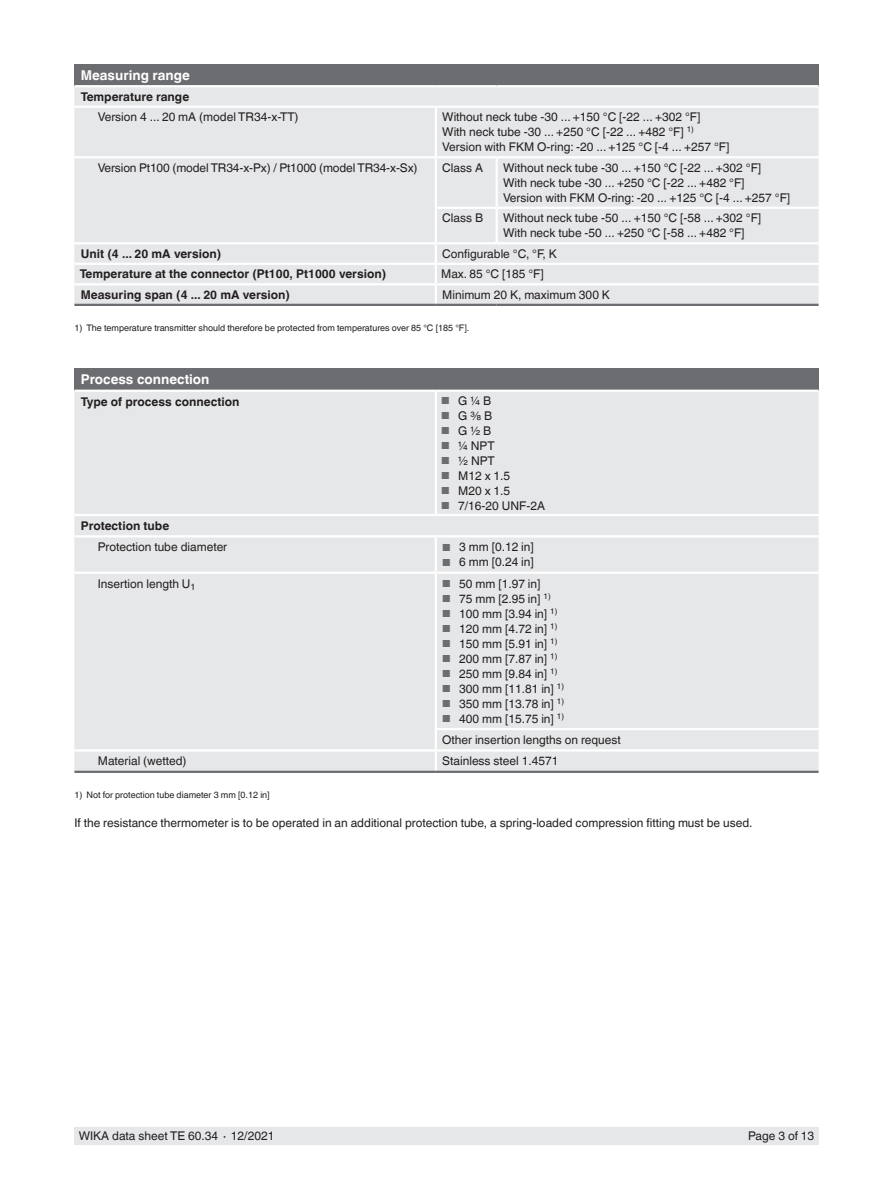
<style>
.page{position:relative;width:893px;height:1188px;background:#fff}
.page>*{position:absolute;margin:0;border:0;box-sizing:border-box;transform-origin:0 0}
.t1{font:700 13.5px "Helvetica World";color:#fff}
.t2{font:12px/15px "Helvetica World";color:#231f20}
.t3{font:700 12px "Helvetica World";color:#231f20}
.t4{font:9px "Helvetica World";color:#231f20}
.s1{font-size:10.2px;color:#6c6d70}
</style>
<div class="page">
<div style="left:74px;top:1128px;width:745px;height:17px;background:#e6e7e9"></div>
<div style="left:74px;top:64px;width:745px;height:22px;background:#6c6d70"></div>
<div style="left:74px;top:87px;width:745px;height:217px;background:#e6e7e9"></div>
<hr style="left:74px;top:156px;width:362px;height:2px;background:#fff">
<hr style="left:435px;top:158px;width:2px;height:49px;background:#fff">
<hr style="left:435px;top:209px;width:2px;height:33px;background:#fff">
<hr style="left:496px;top:158px;width:2px;height:49px;background:#fff">
<hr style="left:496px;top:209px;width:2px;height:33px;background:#fff">
<hr style="left:74px;top:242px;width:362px;height:2px;background:#fff">
<hr style="left:436px;top:242px;width:61px;height:2px;background:#fff">
<hr style="left:497px;top:242px;width:322px;height:2px;background:#fff">
<hr style="left:74px;top:106px;width:362px;height:2px;background:#fff">
<hr style="left:436px;top:106px;width:61px;height:2px;background:#fff">
<hr style="left:497px;top:106px;width:322px;height:2px;background:#fff">
<hr style="left:74px;top:283px;width:362px;height:2px;background:#fff">
<hr style="left:436px;top:283px;width:61px;height:2px;background:#fff">
<hr style="left:497px;top:283px;width:322px;height:2px;background:#fff">
<hr style="left:74px;top:304px;width:362px;height:2px;background:#6c6d70">
<hr style="left:436px;top:304px;width:61px;height:2px;background:#6c6d70">
<hr style="left:497px;top:304px;width:322px;height:2px;background:#6c6d70">
<hr style="left:74px;top:263px;width:362px;height:2px;background:#fff">
<hr style="left:436px;top:263px;width:61px;height:2px;background:#fff">
<svg style="left:435px;top:244px;width:2px;height:60px"></svg>
<hr style="left:497px;top:263px;width:322px;height:2px;background:#fff">
<hr style="left:435px;top:108px;width:2px;height:48px;background:#fff">
<hr style="left:436px;top:156px;width:61px;height:2px;background:#fff">
<hr style="left:497px;top:156px;width:322px;height:2px;background:#fff">
<hr style="left:435px;top:207px;width:62px;height:2px;background:#fff">
<hr style="left:497px;top:207px;width:322px;height:2px;background:#fff">
<hr style="left:74px;top:85px;width:362px;height:2px;background:#fff">
<hr style="left:436px;top:85px;width:61px;height:2px;background:#fff">
<hr style="left:497px;top:85px;width:322px;height:2px;background:#fff">
<div style="left:74px;top:368px;width:745px;height:23px;background:#6c6d70"></div>
<div style="left:74px;top:392px;width:745px;height:379px;background:#e6e7e9"></div>
<hr style="left:74px;top:390px;width:362px;height:2px;background:#fff">
<hr style="left:436px;top:390px;width:383px;height:2px;background:#fff">
<hr style="left:435px;top:392px;width:2px;height:122px;background:#fff">
<hr style="left:74px;top:514px;width:362px;height:2px;background:#fff">
<hr style="left:436px;top:514px;width:383px;height:2px;background:#fff">
<hr style="left:74px;top:535px;width:362px;height:2px;background:#fff">
<hr style="left:436px;top:535px;width:383px;height:2px;background:#fff">
<hr style="left:435px;top:537px;width:2px;height:35px;background:#fff">
<hr style="left:74px;top:572px;width:362px;height:2px;background:#fff">
<hr style="left:436px;top:572px;width:383px;height:2px;background:#fff">
<hr style="left:435px;top:574px;width:2px;height:154px;background:#fff">
<hr style="left:435px;top:728px;width:384px;height:2px;background:#fff">
<hr style="left:74px;top:749px;width:362px;height:3px;background:#fff">
<hr style="left:436px;top:749px;width:383px;height:3px;background:#fff">
<svg style="left:435px;top:730px;width:2px;height:41px"></svg>
<hr style="left:74px;top:771px;width:362px;height:2px;background:#6c6d70">
<hr style="left:436px;top:771px;width:383px;height:2px;background:#6c6d70">
<p class="t1" style="left:81px;top:67px;width:111px">Measuring range</p>
<p class="t3" style="left:81px;top:90px;width:110px">Temperature range</p>
<p class="t2" style="left:98px;top:110px;width:202px">Version 4 ... 20 mA (model TR34-x-TT)</p>
<p class="t2" style="left:442px;top:110px;width:289px">Without neck tube -30 ... +150 °C [-22 ... +302 °F]<br>With neck tube -30 ... +250 °C [-22 ... +482 °F] <sup>1)<br></sup>Version with FKM O-ring: -20 ... +125 °C [-4 ... +257 °F]</p>
<p class="t2" style="left:98px;top:160px;width:321px">Version Pt100 (model TR34-x-Px) / Pt1000 (model TR34-x-Sx)</p>
<p class="t2" style="left:442px;top:160px;width:42px">Class A</p>
<p class="t2" style="left:503px;top:160px;width:289px">Without neck tube -30 ... +150 °C [-22 ... +302 °F]<br>With neck tube -30 ... +250 °C [-22 ... +482 °F]<br>Version with FKM O-ring: -20 ... +125 °C [-4 ... +257 °F]</p>
<p class="t2" style="left:442px;top:211px;width:42px">Class B</p>
<p class="t2" style="left:503px;top:211px;width:260px">Without neck tube -50 ... +150 °C [-58 ... +302 °F]<br>With neck tube -50 ... +250 °C [-58 ... +482 °F]</p>
<p class="t3" style="left:81px;top:247px;width:142px">Unit (4 ... 20 mA version)</p>
<p class="t2" style="left:442px;top:246px;width:116px">Configurable °C, °F, K</p>
<p class="t3" style="left:80px;top:267px;width:308px">Temperature at the connector (Pt100, Pt1000 version)</p>
<p class="t2" style="left:441px;top:267px;width:104px">Max. 85 °C [185 °F]</p>
<p class="t3" style="left:81px;top:288px;width:211px">Measuring span (4 ... 20 mA version)</p>
<p class="t2" style="left:442px;top:287px;width:169px">Minimum 20 K, maximum 300 K</p>
<p class="t4" style="left:74px;top:323px;width:396px">1) The temperature transmitter should therefore be protected from temperatures over 85 °C [185 °F].</p>
<p class="t1" style="left:81px;top:372px;width:130px">Process connection</p>
<p class="t3" style="left:81px;top:395px;width:160px">Type of process connection</p>
<p class="t2" style="left:441px;top:393px;width:51px"><span class="s1">■</span> G ¼ B</p>
<p class="t2" style="left:441px;top:408px;width:53px"><span class="s1">■</span> G ⅜ B</p>
<p class="t2" style="left:441px;top:423px;width:52px"><span class="s1">■</span> G ½ B</p>
<p class="t2" style="left:441px;top:438px;width:55px"><span class="s1">■</span> ¼ NPT</p>
<p class="t2" style="left:441px;top:453px;width:55px"><span class="s1">■</span> ½ NPT</p>
<p class="t2" style="left:441px;top:468px;width:71px"><span class="s1">■</span> M12 x 1.5</p>
<p class="t2" style="left:441px;top:483px;width:71px"><span class="s1">■</span> M20 x 1.5</p>
<p class="t2" style="left:441px;top:498px;width:105px"><span class="s1">■</span> 7/16-20 UNF-2A</p>
<p class="t3" style="left:81px;top:519px;width:90px">Protection tube</p>
<p class="t2" style="left:98px;top:540px;width:131px">Protection tube diameter</p>
<p class="t2" style="left:442px;top:540px;width:93px"><span class="s1">■</span> 3 mm [0.12 in]</p>
<p class="t2" style="left:442px;top:555px;width:93px"><span class="s1">■</span> 6 mm [0.24 in]</p>
<p class="t2" style="left:98px;top:576px;width:99px">Insertion length U<sub>1</sub></p>
<p class="t2" style="left:442px;top:576px;width:100px"><span class="s1">■</span> 50 mm [1.97 in]</p>
<p class="t2" style="left:442px;top:591px;width:110px"><span class="s1">■</span> 75 mm [2.95 in] <sup>1)</sup></p>
<p class="t2" style="left:442px;top:606px;width:117px"><span class="s1">■</span> 100 mm [3.94 in] <sup>1)</sup></p>
<p class="t2" style="left:442px;top:621px;width:117px"><span class="s1">■</span> 120 mm [4.72 in] <sup>1)</sup></p>
<p class="t2" style="left:442px;top:636px;width:117px"><span class="s1">■</span> 150 mm [5.91 in] <sup>1)</sup></p>
<p class="t2" style="left:442px;top:651px;width:117px"><span class="s1">■</span> 200 mm [7.87 in] <sup>1)</sup></p>
<p class="t2" style="left:442px;top:666px;width:117px"><span class="s1">■</span> 250 mm [9.84 in] <sup>1)</sup></p>
<p class="t2" style="left:442px;top:681px;width:123px"><span class="s1">■</span> 300 mm [11.81 in] <sup>1)</sup></p>
<p class="t2" style="left:442px;top:696px;width:123px"><span class="s1">■</span> 350 mm [13.78 in] <sup>1)</sup></p>
<p class="t2" style="left:442px;top:708px;width:180px;line-height:21.3px"><span class="s1">■</span> 400 mm [15.75 in] <sup>1)<br></sup>Other insertion lengths on request</p>
<p class="t2" style="left:98px;top:754px;width:90px">Material (wetted)</p>
<p class="t2" style="left:442px;top:754px;width:118px">Stainless steel 1.4571</p>
<p class="t4" style="left:74px;top:790px;width:197px">1) Not for protection tube diameter 3 mm [0.12 in]</p>
<p class="t2" style="left:74px;top:815px;width:680px">If the resistance thermometer is to be operated in an additional protection tube, a spring-loaded compression fitting must be used.</p>
<p class="t2" style="left:79px;top:1129px;width:197px">WIKA data sheet TE 60.34 ∙ 12/2021</p>
<p class="t2" style="left:748px;top:1129px;width:68px">Page 3 of 13</p>
</div>
